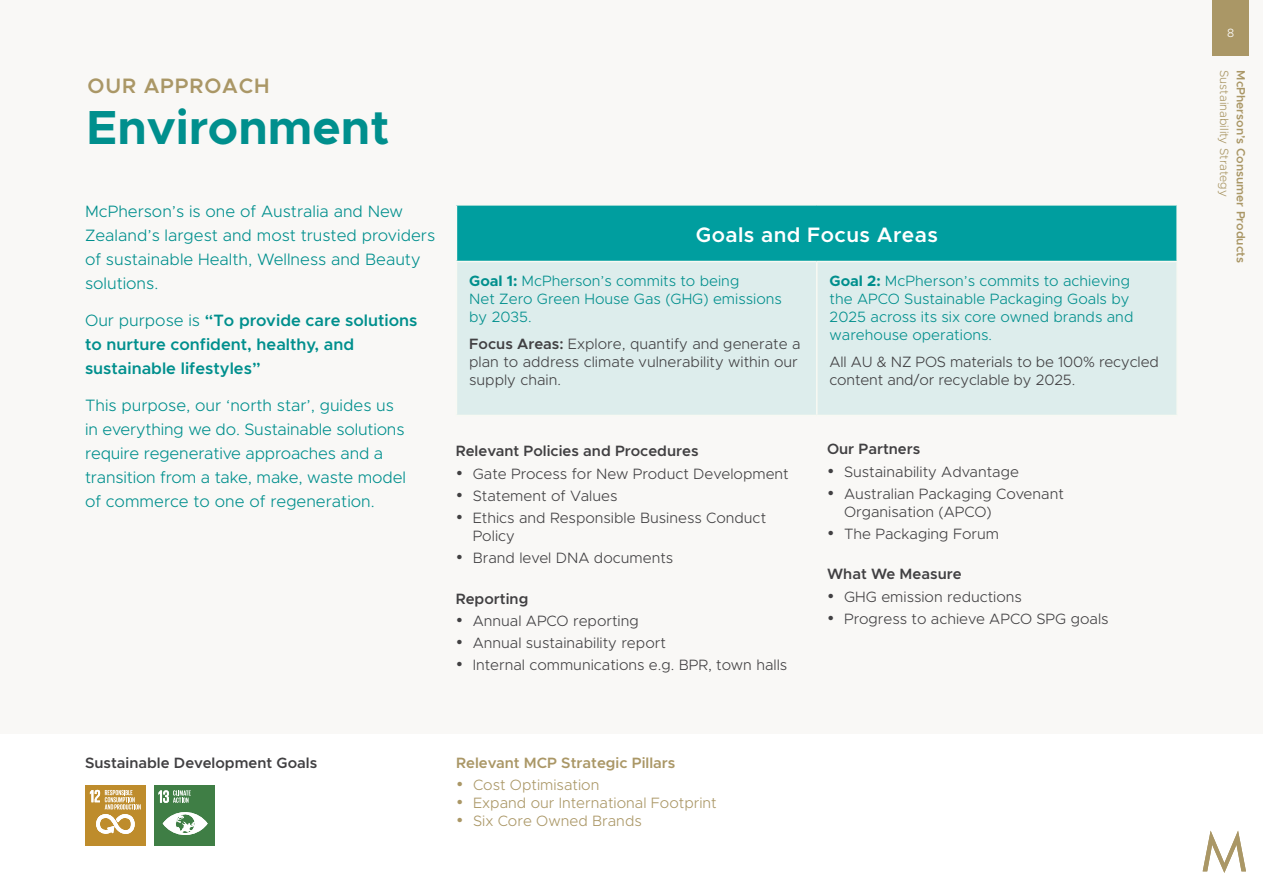
<style>
.page{position:relative;width:1263px;height:893px;background:#fff}
.page>*{position:absolute;margin:0;border:0;box-sizing:border-box;transform-origin:0 0}
.t1{font:700 48px "Metropolis";color:#008f8d}
.t2{font:600 21px "Metropolis";letter-spacing:.02em;color:#fff}
.t3{font:600 21px "Metropolis";letter-spacing:.04em;color:#aa9766}
.t4{font:300 16.5px/24px "Metropolis";color:#008f8d}
.t5{font:600 16.5px/24px "Metropolis";color:#008f8d}
.t6{font:300 15px/18px "Metropolis";color:#414042}
.t7{font:300 15px/18px "Metropolis";color:#008f8d}
.t8{font:600 15px "Metropolis";color:#414042}
.t9{font:300 15px "Metropolis";color:#aa9766}
.t10{font:600 15px "Metropolis";color:#aa9766}
.t11{font:600 12px "Metropolis";color:#aa9766}
.t12{font:300 12px "Metropolis";color:#aa9766}
.t13{font:300 12px "Metropolis";color:#fff}
.s1{font-weight:300}
.s2{font-weight:700}
.s3{font-weight:600}
.s4{font-family:"Poppins";font-weight:400;font-size:18px}
</style>
<div class="page">
<div style="left:0;top:0;width:1263px;height:733px;background:#f9f8f6"></div>
<div style="left:1212px;top:0;width:36px;height:55px;background:#aa9766"></div>
<svg style="left:1203px;top:831px;width:43px;height:42px"></svg>
<div style="left:456px;top:205px;width:721px;height:56px;background:#009e9f"></div>
<div style="left:457px;top:262px;width:719px;height:153px;background:#ddedec"></div>
<hr style="left:456px;top:204px;width:361px;height:2px;background:#f8f9f3">
<hr style="left:456px;top:206px;width:1px;height:55px;background:#f8f9f3">
<hr style="left:817px;top:204px;width:361px;height:2px;background:#f8f9f3">
<hr style="left:1176px;top:206px;width:2px;height:55px;background:#f8f9f3">
<hr style="left:816px;top:262px;width:1px;height:153px;background:#f8f9f3">
<div style="left:154px;top:785px;width:61px;height:61px;background:#3f7e45"></div>
<svg style="left:158px;top:790px;width:50px;height:45px"></svg>
<div style="left:85px;top:785px;width:61px;height:61px;background:#be8c2c"></div>
<svg style="left:90px;top:790px;width:51px;height:44px"></svg>
<h2 class="t3" style="left:88px;top:73px;width:184px">OUR APPROACH</h2>
<h1 class="t1" style="left:87px;top:98px;width:304px">Environment</h1>
<p class="t4" style="left:85px;top:200px;width:352px">McPherson’s is one of Australia and New Zealand’s largest and most trusted providers of sustainable Health, Wellness and Beauty solutions.</p>
<p class="t5" style="left:85px;top:308px;width:334px"><span class="s1">Our purpose is</span> “To provide care solutions to nurture confident, healthy, and sustainable lifestyles”</p>
<p class="t4" style="left:85px;top:393px;width:322px">This purpose, our ‘north star’, guides us in everything we do. Sustainable solutions require regenerative approaches and a transition from a take, make, waste model of commerce to one of regeneration.</p>
<h2 class="t2" style="left:696px;top:221px;width:244px">Goals and Focus Areas</h2>
<p class="t7" style="left:469px;top:272px;width:314px"><span class="s2">Goal 1:</span> McPherson’s commits to being<br>Net Zero Green House Gas (GHG) emissions by 2035.</p>
<p class="t6" style="left:469px;top:334px;width:333px"><span class="s3">Focus Areas:</span> Explore, quantify and generate a plan to address climate vulnerability within our supply chain.</p>
<p class="t7" style="left:829px;top:272px;width:305px"><span class="s2">Goal 2:</span> McPherson’s commits to achieving the APCO Sustainable Packaging Goals by 2025 across its six core owned brands and warehouse operations.</p>
<p class="t6" style="left:829px;top:352px;width:331px">All AU &amp; NZ POS materials to be 100% recycled content and/or recyclable by 2025.</p>
<p class="t8" style="left:456px;top:442px;width:244px">Relevant Policies and Procedures</p>
<p class="t6" style="left:456px;top:464px;width:335px"><span class="s4">•</span> Gate Process for New Product Development</p>
<p class="t6" style="left:456px;top:487px;width:163px"><span class="s4">•</span> Statement of Values</p>
<p class="t6" style="left:473px;top:509px;width:295px;text-indent:-17px"><span class="s4">•</span> Ethics and Responsible Business Conduct<br>Policy</p>
<p class="t6" style="left:456px;top:549px;width:219px"><span class="s4">•</span> Brand level DNA documents</p>
<p class="t8" style="left:456px;top:589px;width:74px">Reporting</p>
<p class="t6" style="left:456px;top:612px;width:185px"><span class="s4">•</span> Annual APCO reporting</p>
<p class="t6" style="left:456px;top:634px;width:212px"><span class="s4">•</span> Annual sustainability report</p>
<p class="t6" style="left:456px;top:656px;width:333px"><span class="s4">•</span> Internal communications e.g. BPR, town halls</p>
<p class="t8" style="left:827px;top:440px;width:95px">Our Partners</p>
<p class="t6" style="left:827px;top:462px;width:193px"><span class="s4">•</span> Sustainability Advantage</p>
<p class="t6" style="left:844px;top:485px;width:221px;text-indent:-17px"><span class="s4">•</span> Australian Packaging Covenant<br>Organisation (APCO)</p>
<p class="t6" style="left:827px;top:525px;width:173px"><span class="s4">•</span> The Packaging Forum</p>
<p class="t8" style="left:827px;top:565px;width:136px">What We Measure</p>
<p class="t6" style="left:827px;top:587px;width:196px"><span class="s4">•</span> GHG emission reductions</p>
<p class="t6" style="left:827px;top:610px;width:283px"><span class="s4">•</span> Progress to achieve APCO SPG goals</p>
<p class="t8" style="left:85px;top:753px;width:234px">Sustainable Development Goals</p>
<p class="t10" style="left:456px;top:753px;width:221px">Relevant MCP Strategic Pillars</p>
<p class="t9" style="left:456px;top:776px;width:145px"><span class="s4">•</span> Cost Optimisation</p>
<p class="t9" style="left:456px;top:794px;width:262px"><span class="s4">•</span> Expand our International Footprint</p>
<p class="t9" style="left:456px;top:812px;width:187px"><span class="s4">•</span> Six Core Owned Brands</p>
<p class="t13" style="left:1227px;top:26px;width:9px">8</p>
<p class="t12" style="left:1232px;top:70px;width:128px;rotate:90deg">Sustainability Strategy</p>
<p class="t11" style="left:1248px;top:70px;width:194px;rotate:90deg">McPherson’s Consumer Products</p>
</div>
